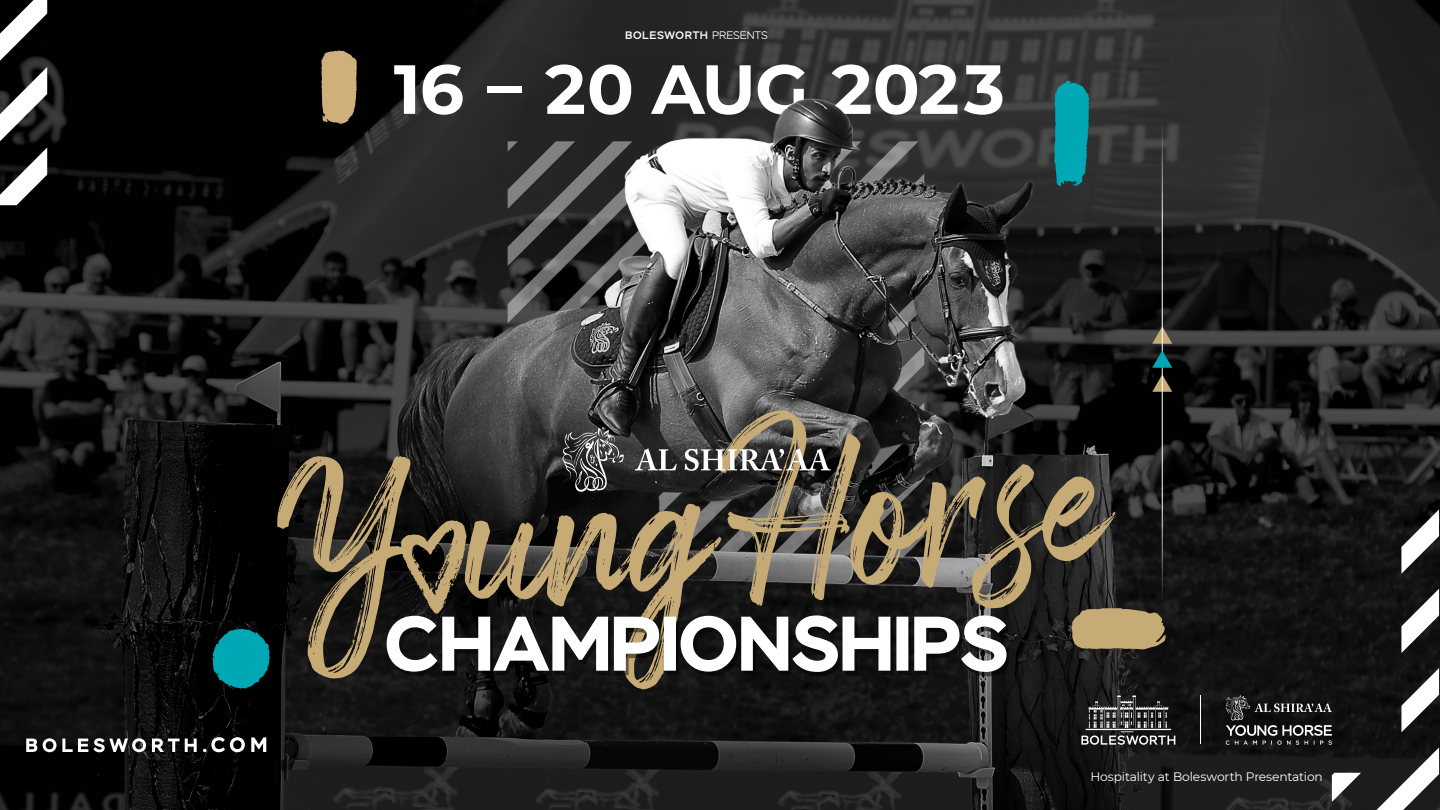
<style>
.page{position:relative;width:1440px;height:810px;background:#fff}
.page>*{position:absolute;margin:0;border:0;box-sizing:border-box;transform-origin:0 0}
.t1{font:700 69.45px "Montserrat";letter-spacing:-.015em;color:#fff}
.t2{font:12.23px "Montserrat";letter-spacing:-.01em;color:#fff}
.t3{font:500 10.95px "Stem";letter-spacing:.055em;color:#fff}
.s1{font-weight:300}
</style>
<div class="page">
<img style="left:0;top:0;width:1440px;height:810px">
<img style="left:43px;top:0;width:1345px;height:810px">
<svg style="left:212px;top:629px;width:58px;height:60px;background:#007e89"></svg>
<svg style="left:321px;top:50px;width:36px;height:74px;background:#b19669"></svg>
<svg style="left:277px;top:410px;width:839px;height:280px;background:#3a362e"></svg>
<svg style="left:387px;top:520px;width:622px;height:156px"></svg>
<svg style="left:562px;top:428px;width:62px;height:64px;background:#4f4f4f"></svg>
<svg style="left:635px;top:448px;width:42px;height:22px"></svg>
<svg style="left:685px;top:448px;width:146px;height:23px"></svg>
<svg style="left:1152px;top:374px;width:20px;height:18px"></svg>
<svg style="left:1152px;top:326px;width:20px;height:18px"></svg>
<hr style="left:1162px;top:119px;width:1px;height:481px;background:#fff">
<svg style="left:1152px;top:350px;width:20px;height:18px"></svg>
<svg style="left:1226px;top:509px;width:213px;height:301px;background:#282828"></svg>
<hr style="left:1200px;top:696px;width:1px;height:48px;background:#fff">
<svg style="left:1081px;top:695px;width:94px;height:50px;background:#494949"></svg>
<svg style="left:26px;top:737px;width:240px;height:15px"></svg>
<svg style="left:0;top:0;width:47px;height:205px"></svg>
<svg style="left:1054px;top:81px;width:35px;height:105px;background:#0894a0"></svg>
<svg style="left:1071px;top:608px;width:95px;height:42px;background:#aa9366"></svg>
<p class="t3" style="left:625px;top:28px;width:144px">BOLESWORTH <span class="s1">PRESENTS</span></p>
<h1 class="t1" style="left:394px;top:39px;width:613px">16 – 20 AUG 2023</h1>
<p class="t2" style="left:1090px;top:769px;width:234px">Hospitality at Bolesworth Presentation</p>
</div>
